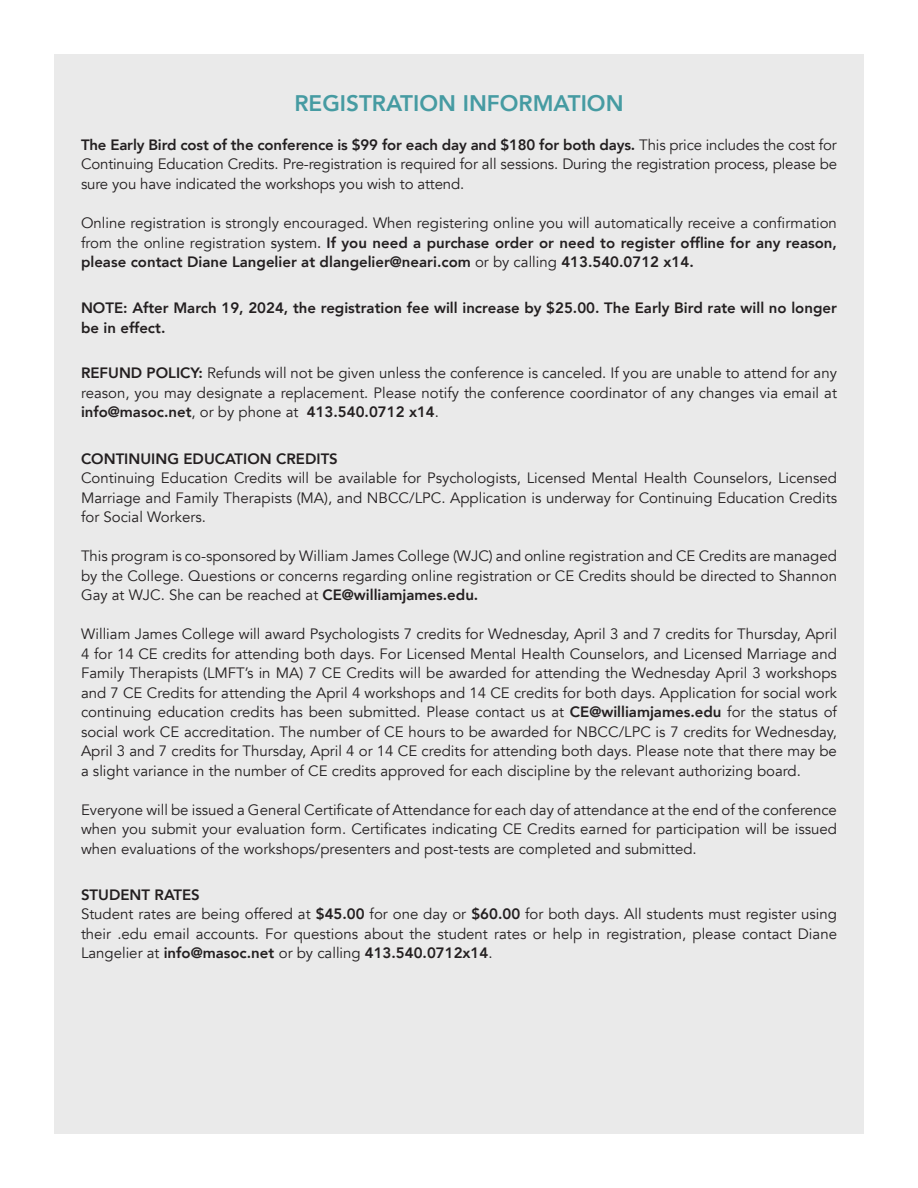
<style>
.page{position:relative;width:918px;height:1188px;background:#fff}
.page>*{position:absolute;margin:0;border:0;box-sizing:border-box;transform-origin:0 0}
.t1{font:800 22.5px "Avenir";color:#469ba2}
.t2{font:15px/19.5px "Avenir";color:#231f20;text-align:justify}
.t3{font:800 15px/19.5px "Avenir";color:#231f20}
.s1{font-weight:800}
.s2{font-style:inherit}
</style>
<div class="page">
<div style="left:54px;top:54px;width:810px;height:1080px;background:#eaeaea"></div>
<h1 class="t1" style="left:294px;top:85px;width:331px">REGISTRATION INFORMATION</h1>
<p class="t2" style="left:81px;top:135px;width:758px"><span class="s1">The Early Bird cost of the conference is $99 for each day and $180 for both days.</span> This price includes the cost for Continuing Education Credits. Pre-registration is required for all sessions. During the registration process, please be sure you have indicated the workshops you wish to attend.</p>
<p class="t2" style="left:81px;top:214px;width:758px">Online registration is strongly encouraged. When registering online you will automatically receive a confirmation from the online registration <span class="s2">system.</span> <span class="s1">If you need a purchase order or need to register offline for any reason, please contact Diane Langelier at dlangelier@neari.com</span> or by calling <span class="s1">413.540.0712 x14.</span></p>
<p class="t3" style="left:81px;top:298px;width:757px">NOTE: After March 19, 2024, the registration fee will increase by $25.00. The Early Bird rate will no longer be in effect.</p>
<p class="t2" style="left:81px;top:364px;width:758px"><span class="s1">REFUND POLICY:</span> Refunds will not be given unless the conference is canceled. If you are unable to attend for any reason, you may designate a replacement. Please notify the conference coordinator of any changes via email at <span class="s1">info@masoc.net</span>, or by phone at <span class="s1">413.540.0712 x14</span>.</p>
<p class="t3" style="left:81px;top:449px;width:258px">CONTINUING EDUCATION CREDITS</p>
<p class="t2" style="left:81px;top:469px;width:758px">Continuing Education Credits will be available for Psychologists, Licensed Mental Health Counselors, Licensed Marriage and Family Therapists (MA), and NBCC/LPC. Application is underway for Continuing Education Credits for Social Workers.</p>
<p class="t2" style="left:81px;top:547px;width:758px">This program is co-sponsored by William James College (WJC) and online registration and CE Credits are managed by the College. Questions or concerns regarding online registration or CE Credits should be directed to Shannon Gay at WJC. She can be reached at <span class="s1">CE@williamjames.edu.</span></p>
<p class="t2" style="left:81px;top:625px;width:758px">William James College will award Psychologists 7 credits for Wednesday, April 3 and 7 credits for Thursday, April 4 for 14 CE credits for attending both days. For Licensed Mental Health Counselors, and Licensed Marriage and Family Therapists (LMFT’s in MA) 7 CE Credits will be awarded for attending the Wednesday April 3 workshops and 7 CE Credits for attending the April 4 workshops and 14 CE credits for both days. Application for social work continuing education credits has been submitted. Please contact us at <span class="s1">CE@williamjames.edu</span> for the status of social work CE accreditation. The number of CE hours to be awarded for NBCC/LPC is 7 credits for Wednesday, April 3 and 7 credits for Thursday, April 4 or 14 CE credits for attending both days. Please note that there may be a slight variance in the number of CE credits approved for each discipline by the relevant authorizing board.</p>
<p class="t2" style="left:81px;top:800px;width:758px">Everyone will be issued a General Certificate of Attendance for each day of attendance at the end of the conference when you submit your evaluation form. Certificates indicating CE Credits earned for participation will be issued when evaluations of the workshops/presenters and post-tests are completed and submitted.</p>
<p class="t2" style="left:81px;top:885px;width:758px;text-align:left"><span class="s1">STUDENT RATES<br></span>Student rates are being offered at <span class="s1">$45.00</span> for one day or <span class="s1">$60.00</span> for both days. All students must register using their .edu email accounts. For questions about the student rates or help in registration, please contact Diane Langelier at <span class="s1">info@masoc.net</span> or by calling <span class="s1">413.540.0712x14</span>.</p>
</div>
